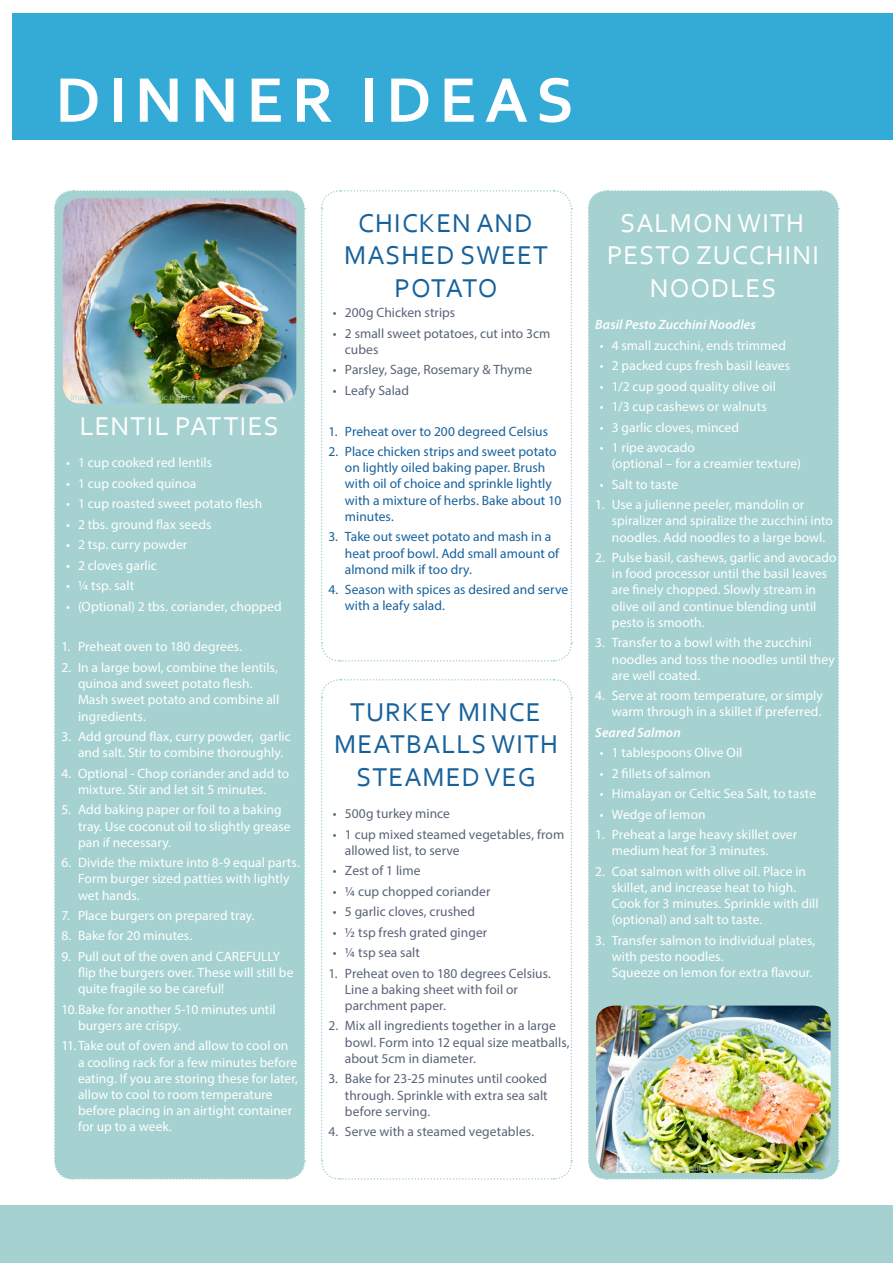
<style>
.page{position:relative;width:893px;height:1263px;background:#fff}
.page>*{position:absolute;margin:0;border:0;box-sizing:border-box;transform-origin:0 0}
.t1{font:700 66px "Corbel";letter-spacing:.12em;color:#fff}
.Body_text___Box_1{font:27px/32.4px "Corbel";letter-spacing:.04em;color:#17619b;text-align:center}
.t2{font:27px/32.4px "Corbel";letter-spacing:.04em;color:#fff;text-align:center}
.t3{font:13.5px/16.2px "Myriad Pro";letter-spacing:.005em;color:#fff}
.t4{font:13.5px/16.2px "Myriad Pro";letter-spacing:.005em;color:#596378}
.t5{font:13.5px/16.2px "Myriad Pro";letter-spacing:.005em;color:#17619b}
.Body_text___Box_1-2{font:italic 600 13.5px "Myriad Pro";letter-spacing:.01em;color:#fff}
.t6{font:9px "Corbel";color:#a5d2d0}
</style>
<div class="page">
<div style="left:13px;top:13px;width:880px;height:127px;background:#34abd7"></div>
<div style="left:0;top:1205px;width:893px;height:58px;background:#a5d2d0"></div>
<svg style="left:321px;top:679px;width:252px;height:501px"></svg>
<div style="left:588px;top:190px;width:252px;height:990px;background:#a5d2d0"></div>
<img style="left:596px;top:1005px;width:235px;height:168px">
<svg style="left:321px;top:190px;width:252px;height:472px"></svg>
<div style="left:54px;top:190px;width:252px;height:990px;background:#a5d2d0"></div>
<img style="left:63px;top:198px;width:233px;height:206px">
<p class="t1" style="left:55px;top:59px;width:520px">DINNER IDEAS</p>
<p class="t6" style="left:70px;top:392px;width:127px">Image: Simi J via Turmeric n Spice</p>
<p class="t2" style="left:80px;top:409px;width:200px">LENTIL PATTIES</p>
<p class="t3" style="left:66px;top:454px;width:148px">• 1 cup cooked red lentils</p>
<p class="t3" style="left:66px;top:475px;width:132px">• 1 cup cooked quinoa</p>
<p class="t3" style="left:66px;top:495px;width:198px">• 1 cup roasted sweet potato flesh</p>
<p class="t3" style="left:66px;top:516px;width:147px">• 2 tbs. ground flax seeds</p>
<p class="t3" style="left:66px;top:536px;width:123px">• 2 tsp. curry powder</p>
<p class="t3" style="left:66px;top:557px;width:92px">• 2 cloves garlic</p>
<p class="t3" style="left:66px;top:577px;width:70px">• ¼ tsp. salt</p>
<p class="t3" style="left:66px;top:598px;width:217px">• (Optional) 2 tbs. coriander, chopped</p>
<p class="t3" style="left:62px;top:639px;width:182px">1. Preheat oven to 180 degrees.</p>
<p class="t3" style="left:78px;top:659px;width:203px;text-indent:-16px">2. In a large bowl, combine the lentils, quinoa and sweet potato flesh.<br>Mash sweet potato and combine all ingredients.</p>
<p class="t3" style="left:78px;top:728px;width:214px;text-indent:-16px">3. Add ground flax, curry powder, garlic and salt. Stir to combine thoroughly.</p>
<p class="t3" style="left:62px;top:765px;width:229px;text-align:center">4. Optional - Chop coriander and add to mixture. Stir and let sit 5 minutes.</p>
<p class="t3" style="left:78px;top:801px;width:214px;text-indent:-16px">5. Add baking paper or foil to a baking tray. Use coconut oil to slightly grease pan if necessary.</p>
<p class="t3" style="left:78px;top:854px;width:223px;text-indent:-16px">6. Divide the mixture into 8-9 equal parts.<br>Form burger sized patties with lightly wet hands.</p>
<p class="t3" style="left:62px;top:907px;width:195px">7. Place burgers on prepared tray.</p>
<p class="t3" style="left:62px;top:928px;width:132px">8. Bake for 20 minutes.</p>
<p class="t3" style="left:78px;top:948px;width:217px;text-indent:-16px">9. Pull out of the oven and CAREFULLY flip the burgers over. These will still be quite fragile so be careful!</p>
<p class="t3" style="left:78px;top:1001px;width:199px;text-indent:-16px">10.Bake for another 5-10 minutes until burgers are crispy.</p>
<p class="t3" style="left:78px;top:1037px;width:222px;text-indent:-16px">11. Take out of oven and allow to cool on a cooling rack for a few minutes before eating. If you are storing these for later, allow to cool to room temperature before placing in an airtight container for up to a week.</p>
<p class="Body_text___Box_1" style="left:344px;top:206px;width:205px">CHICKEN AND<br>MASHED SWEET<br>POTATO</p>
<p class="t4" style="left:333px;top:304px;width:124px">• 200g Chicken strips</p>
<p class="t4" style="left:345px;top:325px;width:207px;text-indent:-12px">• 2 small sweet potatoes, cut into 3cm cubes</p>
<p class="t4" style="left:333px;top:361px;width:201px">• Parsley, Sage, Rosemary &amp; Thyme</p>
<p class="t4" style="left:333px;top:382px;width:78px">• Leafy Salad</p>
<p class="t5" style="left:328px;top:423px;width:221px">1. Preheat over to 200 degreed Celsius</p>
<p class="t5" style="left:345px;top:443px;width:218px;text-indent:-16px">2. Place chicken strips and sweet potato on lightly oiled baking paper. Brush with oil of choice and sprinkle lightly with a mixture of herbs. Bake about 10 minutes.</p>
<p class="t5" style="left:345px;top:528px;width:216px;text-indent:-16px">3. Take out sweet potato and mash in a heat proof bowl. Add small amount of almond milk if too dry.</p>
<p class="t5" style="left:345px;top:581px;width:225px;text-indent:-16px">4. Season with spices as desired and serve with a leafy salad.</p>
<p class="Body_text___Box_1" style="left:334px;top:695px;width:225px">TURKEY MINCE<br>MEATBALLS WITH<br>STEAMED VEG</p>
<p class="t4" style="left:333px;top:805px;width:119px">• 500g turkey mince</p>
<p class="t4" style="left:345px;top:826px;width:221px;text-indent:-12px">• 1 cup mixed steamed vegetables, from allowed list, to serve</p>
<p class="t4" style="left:333px;top:862px;width:89px">• Zest of 1 lime</p>
<p class="t4" style="left:333px;top:883px;width:159px">• ¼ cup chopped coriander</p>
<p class="t4" style="left:333px;top:903px;width:144px">• 5 garlic cloves, crushed</p>
<p class="t4" style="left:333px;top:924px;width:156px">• ½ tsp fresh grated ginger</p>
<p class="t4" style="left:333px;top:944px;width:89px">• ¼ tsp sea salt</p>
<p class="t4" style="left:345px;top:965px;width:208px;text-indent:-16px">1. Preheat oven to 180 degrees Celsius.<br>Line a baking sheet with foil or parchment paper.</p>
<p class="t4" style="left:345px;top:1018px;width:226px;text-indent:-16px">2. Mix all ingredients together in a large bowl. Form into 12 equal size meatballs, about 5cm in diameter.</p>
<p class="t4" style="left:345px;top:1070px;width:204px;text-align:justify;text-indent:-16px">3. Bake for 23-25 minutes until cooked through. Sprinkle with extra sea salt before serving.</p>
<p class="t4" style="left:328px;top:1123px;width:207px">4. Serve with a steamed vegetables.</p>
<p class="t2" style="left:607px;top:206px;width:213px">SALMON WITH<br>PESTO ZUCCHINI<br>NOODLES</p>
<p class="Body_text___Box_1-2" style="left:595px;top:316px;width:162px">Basil Pesto Zucchini Noodles</p>
<p class="t3" style="left:600px;top:337px;width:188px">• 4 small zucchini, ends trimmed</p>
<p class="t3" style="left:600px;top:357px;width:192px">• 2 packed cups fresh basil leaves</p>
<p class="t3" style="left:600px;top:378px;width:178px">• 1/2 cup good quality olive oil</p>
<p class="t3" style="left:600px;top:398px;width:168px">• 1/3 cup cashews or walnuts</p>
<p class="t3" style="left:600px;top:419px;width:141px">• 3 garlic cloves, minced</p>
<p class="t3" style="left:612px;top:439px;width:191px;text-indent:-12px">• 1 ripe avocado<br>(optional – for a creamier texture)</p>
<p class="t3" style="left:600px;top:476px;width:80px">• Salt to taste</p>
<p class="t3" style="left:612px;top:496px;width:223px;text-indent:-16px">1. Use a julienne peeler, mandolin or spiralizer and spiralize the zucchini into noodles. Add noodles to a large bowl.</p>
<p class="t3" style="left:612px;top:549px;width:226px;text-indent:-16px">2. Pulse basil, cashews, garlic and avocado in food processor until the basil leaves are finely chopped. Slowly stream in olive oil and continue blending until pesto is smooth.</p>
<p class="t3" style="left:612px;top:634px;width:224px;text-indent:-16px">3. Transfer to a bowl with the zucchini noodles and toss the noodles until they are well coated.</p>
<p class="t3" style="left:595px;top:687px;width:229px;text-align:right">4. Serve at room temperature, or simply warm through in a skillet if preferred.</p>
<p class="Body_text___Box_1-2" style="left:595px;top:724px;width:87px">Seared Salmon</p>
<p class="t3" style="left:600px;top:744px;width:144px">• 1 tablespoons Olive Oil</p>
<p class="t3" style="left:600px;top:765px;width:112px">• 2 fillets of salmon</p>
<p class="t3" style="left:600px;top:785px;width:218px">• Himalayan or Celtic Sea Salt, to taste</p>
<p class="t3" style="left:600px;top:806px;width:107px">• Wedge of lemon</p>
<p class="t3" style="left:612px;top:826px;width:187px;text-indent:-16px">1. Preheat a large heavy skillet over medium heat for 3 minutes.</p>
<p class="t3" style="left:612px;top:863px;width:208px;text-indent:-16px">2. Coat salmon with olive oil. Place in skillet, and increase heat to high.<br>Cook for 3 minutes. Sprinkle with dill (optional) and salt to taste.</p>
<p class="t3" style="left:612px;top:932px;width:205px;text-indent:-16px">3. Transfer salmon to individual plates, with pesto noodles.<br>Squeeze on lemon for extra flavour.</p>
<p class="t6" style="left:602px;top:1163px;width:129px">Image: Keri via Fashionable Foods</p>
</div>
